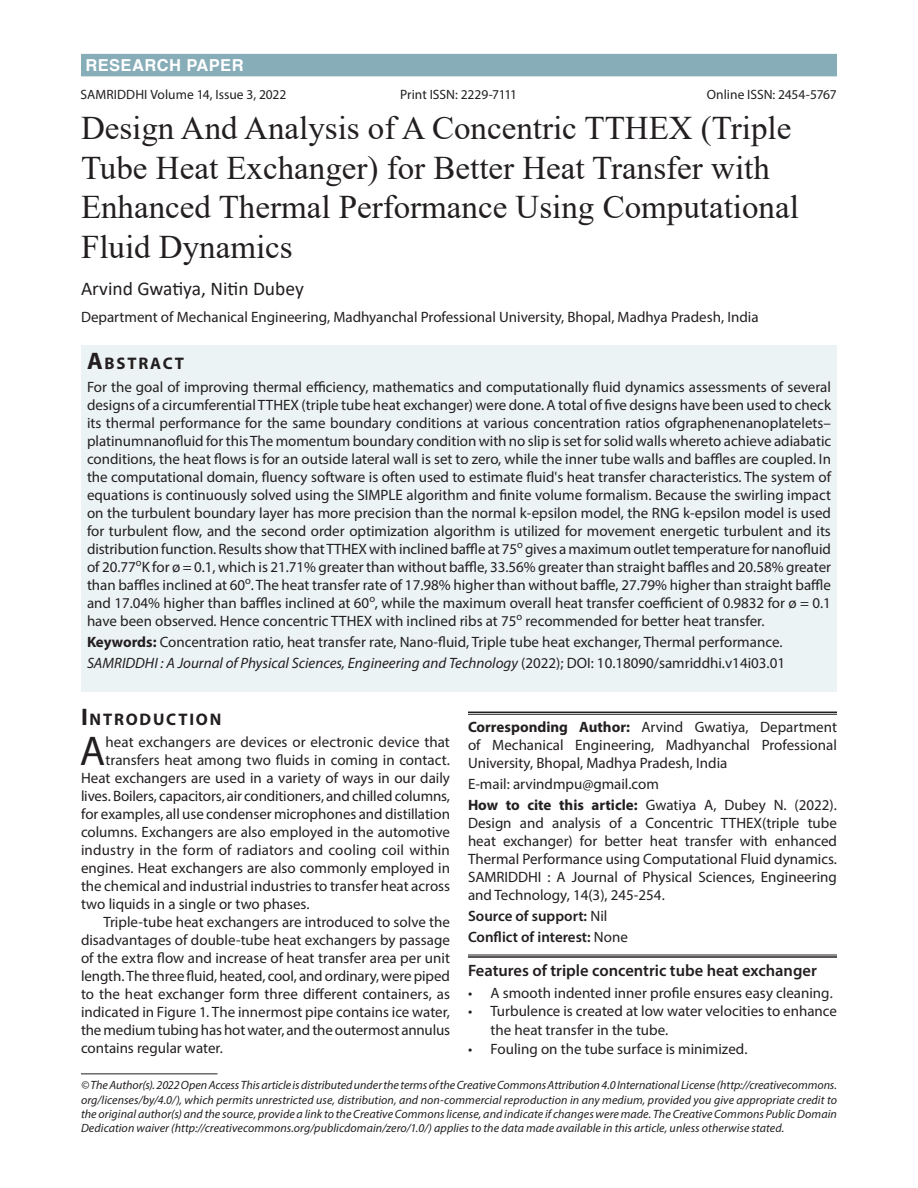
<style>
.page{position:relative;width:918px;height:1188px;background:#fff}
.page>*{position:absolute;margin:0;border:0;box-sizing:border-box;transform-origin:0 0}
.Body_flush{font:41.7px "Myriad Pro";color:#231f20}
.article_head{font:33px/39.6px "Times New Roman";color:#231f20}
.author{font:19.5px "Calibri";color:#231f20}
.A{font:700 16.8px "Myriad Pro";letter-spacing:.105em;color:#231f20}
.B{font:600 16.5px "Myriad Pro";color:#231f20}
.Subject{font:700 16.5px "Helvetica";letter-spacing:.025em;color:#fff}
.Abstract{font:15px/18px "Myriad Pro";color:#231f20;text-align:justify}
.affiliation{font:15px/18px "Myriad Pro";color:#231f20;text-align:justify}
.Body_flush-2{font:15px "Myriad Pro";color:#231f20}
.text{font:15px/18px "Myriad Pro";letter-spacing:-.01em;color:#231f20;text-align:justify}
.Abstract-2{font:italic 15px "Myriad Pro";color:#231f20}
.affiliation-2{font:600 15px "Myriad Pro";color:#231f20}
.Body_flush_copy{font:13.5px "Myriad Pro";color:#231f20}
.Bottom_1st_page{font:italic 12px/14.4px "Myriad Pro";letter-spacing:.005em;color:#231f20;text-align:justify}
.s1{font-size:24px}
.s2{font-weight:700}
.s3{font-style:normal}
.s4{font-weight:400}
</style>
<div class="page">
<div style="left:81px;top:345px;width:756px;height:347px;background:#ecf3f4"></div>
<hr style="left:468px;top:712px;width:369px;height:1px;background:#231f20">
<hr style="left:468px;top:714px;width:369px;height:1px;background:#231f20">
<hr style="left:81px;top:1073px;width:137px;height:1px;background:#231f20">
<hr style="left:468px;top:955px;width:369px;height:1px;background:#231f20">
<hr style="left:468px;top:956px;width:369px;height:2px;background:#231f20">
<div style="left:81px;top:54px;width:756px;height:22px;background:#87adb9"></div>
<p class="Subject" style="left:86px;top:52px;width:160px">RESEARCH PAPER</p>
<p class="Body_flush_copy" style="left:81px;top:86px;width:207px">SAMRIDDHI Volume 14, Issue 3, 2022</p>
<p class="Body_flush_copy" style="left:400px;top:86px;width:118px">Print ISSN: 2229-7111</p>
<p class="Body_flush_copy" style="left:707px;top:86px;width:131px">Online ISSN: 2454-5767</p>
<p class="article_head" style="left:81px;top:107px;width:719px">Design And Analysis of A Concentric TTHEX (Triple Tube Heat Exchanger) for Better Heat Transfer with Enhanced Thermal Performance Using Computational Fluid Dynamics</p>
<p class="author" style="left:81px;top:275px;width:224px">Arvind Gwatiya, Nitin Dubey</p>
<p class="affiliation" style="left:81px;top:308px;width:679px">Department of Mechanical Engineering, Madhyanchal Professional University, Bhopal, Madhya Pradesh, India</p>
<p class="A" style="left:87px;top:352px;width:98px"><span class="s1">A</span>BSTRACT</p>
<p class="Abstract" style="left:87px;top:377px;width:746px">For the goal of improving thermal efficiency, mathematics and computationally fluid dynamics assessments of several designs of a circumferential TTHEX (triple tube heat exchanger) were done. A total of five designs have been used to check its thermal performance for the same boundary conditions at various concentration ratios ofgraphenenanoplatelets– platinumnanofluid for this The momentum boundary condition with no slip is set for solid walls whereto achieve adiabatic conditions, the heat flows is for an outside lateral wall is set to zero, while the inner tube walls and baffles are coupled. In the computational domain, fluency software is often used to estimate fluid's heat transfer characteristics. The system of equations is continuously solved using the SIMPLE algorithm and finite volume formalism. Because the swirling impact on the turbulent boundary layer has more precision than the normal k-epsilon model, the RNG k-epsilon model is used for turbulent flow, and the second order optimization algorithm is utilized for movement energetic turbulent and its distribution function. Results show that TTHEX with inclined baffle at 75<sup>o</sup> gives a maximum outlet temperature for nanofluid of 20.77<sup>o</sup>K for ø = 0.1, which is 21.71% greater than without baffle, 33.56% greater than straight baffles and 20.58% greater than baffles inclined at 60<sup>o</sup>. The heat transfer rate of 17.98% higher than without baffle, 27.79% higher than straight baffle and 17.04% higher than baffles inclined at 60<sup>o</sup>, while the maximum overall heat transfer coefficient of 0.9832 for ø = 0.1 have been observed. Hence concentric TTHEX with inclined ribs at 75<sup>o</sup> recommended for better heat transfer.</p>
<p class="Abstract" style="left:87px;top:632px;width:697px"><span class="s2">Keywords:</span> Concentration ratio, heat transfer rate, Nano-fluid, Triple tube heat exchanger, Thermal performance.</p>
<p class="Abstract-2" style="left:87px;top:653px;width:700px">SAMRIDDHI : A Journal of Physical Sciences, Engineering and Technology <span class="s3">(2022); DOI: 10.18090/samriddhi.v14i03.01</span></p>
<p class="A" style="left:81px;top:708px;width:142px"><span class="s1">I</span>NTRODUCTION</p>
<p class="Body_flush" style="left:80px;top:726px;width:27px">A</p>
<p class="Body_flush-2" style="left:105px;top:733px;width:346px">heat exchangers are devices or electronic device that</p>
<p class="Body_flush-2" style="left:105px;top:751px;width:346px">transfers heat among two fluids in coming in contact.</p>
<p class="Body_flush-2" style="left:81px;top:769px;width:371px">Heat exchangers are used in a variety of ways in our daily</p>
<p class="Body_flush-2" style="left:81px;top:787px;width:371px">lives. Boilers, capacitors, air conditioners, and chilled columns,</p>
<p class="Body_flush-2" style="left:81px;top:805px;width:370px">for examples, all use condenser microphones and distillation</p>
<p class="Body_flush-2" style="left:81px;top:823px;width:371px">columns. Exchangers are also employed in the automotive</p>
<p class="Body_flush-2" style="left:81px;top:841px;width:370px">industry in the form of radiators and cooling coil within</p>
<p class="Body_flush-2" style="left:81px;top:859px;width:371px">engines. Heat exchangers are also commonly employed in</p>
<p class="Body_flush-2" style="left:81px;top:877px;width:371px">the chemical and industrial industries to transfer heat across</p>
<p class="Body_flush-2" style="left:81px;top:895px;width:230px">two liquids in a single or two phases.</p>
<p class="text" style="left:81px;top:913px;width:371px;text-indent:22px">Triple-tube heat exchangers are introduced to solve the disadvantages of double-tube heat exchangers by passage of the extra flow and increase of heat transfer area per unit length. The three fluid, heated, cool, and ordinary, were piped to the heat exchanger form three different containers, as indicated in Figure 1. The innermost pipe contains ice water, the medium tubing has hot water, and the outermost annulus contains regular water.</p>
<p class="affiliation" style="left:468px;top:718px;width:370px"><span class="s2">Corresponding Author:</span> Arvind Gwatiya, Department of Mechanical Engineering, Madhyanchal Professional University, Bhopal, Madhya Pradesh, India</p>
<p class="affiliation" style="left:468px;top:775px;width:192px">E-mail: arvindmpu@gmail.com</p>
<p class="affiliation" style="left:468px;top:796px;width:370px"><span class="s2">How to cite this article:</span> Gwatiya A, Dubey N. (2022).<br>Design and analysis of a Concentric TTHEX(triple tube heat exchanger) for better heat transfer with enhanced Thermal Performance using Computational Fluid dynamics.<br>SAMRIDDHI : A Journal of Physical Sciences, Engineering and Technology, 14(3), 245-254.</p>
<p class="affiliation-2" style="left:468px;top:907px;width:141px">Source of support: <span class="s4">Nil</span></p>
<p class="affiliation-2" style="left:468px;top:927px;width:161px">Conflict of interest: <span class="s4">None</span></p>
<p class="B" style="left:468px;top:960px;width:350px">Features of triple concentric tube heat exchanger</p>
<p class="Abstract" style="left:468px;top:984px;width:366px">• A smooth indented inner profile ensures easy cleaning.</p>
<p class="Abstract" style="left:490px;top:1002px;width:348px;line-height:18.6px;text-indent:-22px">• Turbulence is created at low water velocities to enhance the heat transfer in the tube.</p>
<p class="Abstract" style="left:468px;top:1039px;width:281px">• Fouling on the tube surface is minimized.</p>
<p class="Bottom_1st_page" style="left:81px;top:1078px;width:758px">© The Author(s). 2022 Open Access This article is distributed under the terms of the Creative Commons Attribution 4.0 International License (http://creativecommons. org/licenses/by/4.0/), which permits unrestricted use, distribution, and non-commercial reproduction in any medium, provided you give appropriate credit to the original author(s) and the source, provide a link to the Creative Commons license, and indicate if changes were made. The Creative Commons Public Domain Dedication waiver (http://creativecommons.org/publicdomain/zero/1.0/) applies to the data made available in this article, unless otherwise stated.</p>
</div>
